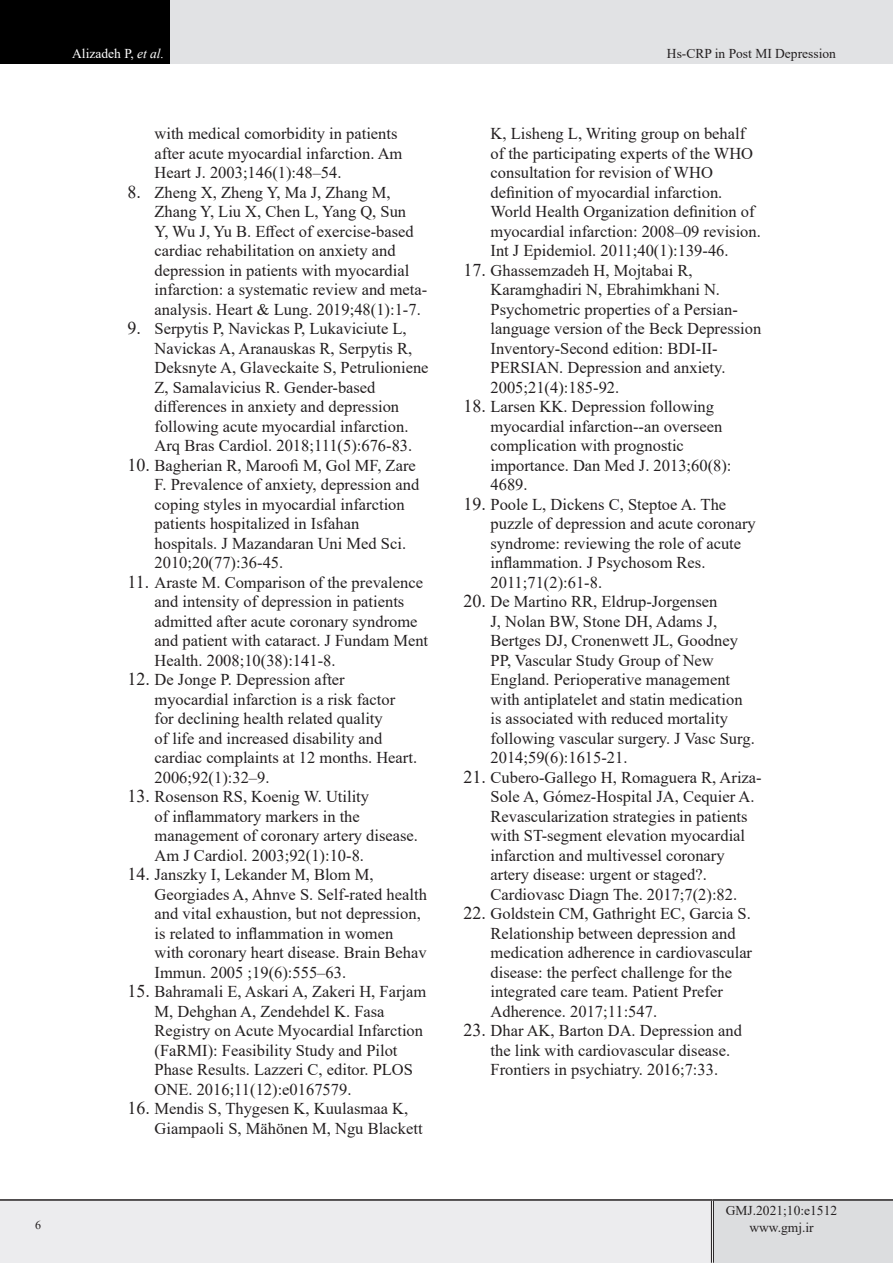
<style>
.page{position:relative;width:893px;height:1263px;background:#fff}
.page>*{position:absolute;margin:0;border:0;box-sizing:border-box;transform-origin:0 0}
.t1{font:16.5px/19.5px "Times New Roman";color:#231f20}
.t2{font:13.5px "Times New Roman";color:#231f20}
.t3{font:13.5px "Times New Roman";color:#fff}
.t4{font:12px "Times New Roman";color:#231f20}
.s1{font-style:italic}
.s2{font-size:18px}
</style>
<div class="page">
<div style="left:0;top:0;width:170px;height:64px;background:#000"></div>
<div style="left:170px;top:0;width:723px;height:64px;background:#e1e2e4"></div>
<div style="left:0;top:1200px;width:712px;height:63px;background:#ececee"></div>
<div style="left:712px;top:1200px;width:181px;height:63px;background:#dcdddf"></div>
<hr style="left:711px;top:1201px;width:3px;height:62px;background:#fff">
<hr style="left:711px;top:1201px;width:1px;height:62px;background:#231f20">
<hr style="left:713px;top:1201px;width:1px;height:62px;background:#231f20">
<hr style="left:0;top:1199px;width:712px;height:2px;background:#231f20">
<hr style="left:712px;top:1199px;width:181px;height:2px;background:#231f20">
<p class="t3" style="left:72px;top:44px;width:93px">Alizadeh P, <span class="s1">et al.</span></p>
<p class="t2" style="left:667px;top:44px;width:171px">Hs-CRP in Post MI Depression</p>
<p class="t1" style="left:155px;top:123px;width:249px">with medical comorbidity in patients after acute myocardial infarction. Am<br>Heart J. 2003;146(1):48–54.</p>
<p class="t1" style="left:155px;top:182px;width:274px;text-indent:-27px"><span class="s2">8.</span> Zheng X, Zheng Y, Ma J, Zhang M, Zhang Y, Liu X, Chen L, Yang Q, Sun<br>Y, Wu J, Yu B. Effect of exercise-based cardiac rehabilitation on anxiety and depression in patients with myocardial infarction: a systematic review and meta&shy;analysis. Heart &amp; Lung. 2019;48(1):1-7.</p>
<p class="t1" style="left:155px;top:318px;width:276px;text-indent:-27px"><span class="s2">9.</span> Serpytis P, Navickas P, Lukaviciute L, Navickas A, Aranauskas R, Serpytis R, Deksnyte A, Glaveckaite S, Petrulioniene Z, Samalavicius R. Gender-based differences in anxiety and depression following acute myocardial infarction.<br>Arq Bras Cardiol. 2018;111(5):676-83.</p>
<p class="t1" style="left:155px;top:455px;width:266px;text-indent:-27px"><span class="s2">10.</span> Bagherian R, Maroofi M, Gol MF, Zare F. Prevalence of anxiety, depression and coping styles in myocardial infarction patients hospitalized in Isfahan hospitals. J Mazandaran Uni Med Sci.<br>2010;20(77):36-45.</p>
<p class="t1" style="left:155px;top:572px;width:275px;text-indent:-27px"><span class="s2">11.</span> Araste M. Comparison of the prevalence and intensity of depression in patients admitted after acute coronary syndrome and patient with cataract. J Fundam Ment Health. 2008;10(38):141-8.</p>
<p class="t1" style="left:155px;top:669px;width:264px;text-indent:-27px"><span class="s2">12.</span> De Jonge P. Depression after myocardial infarction is a risk factor for declining health related quality<br>of life and increased disability and cardiac complaints at 12 months. Heart.<br>2006;92(1):32–9.</p>
<p class="t1" style="left:155px;top:786px;width:265px;text-indent:-27px"><span class="s2">13.</span> Rosenson RS, Koenig W. Utility<br>of inflammatory markers in the management of coronary artery disease.<br>Am J Cardiol. 2003;92(1):10-8.</p>
<p class="t1" style="left:155px;top:864px;width:274px;text-indent:-27px"><span class="s2">14.</span> Janszky I, Lekander M, Blom M, Georgiades A, Ahnve S. Self-rated health and vital exhaustion, but not depression, is related to inflammation in women<br>with coronary heart disease. Brain Behav Immun. 2005 ;19(6):555–63.</p>
<p class="t1" style="left:155px;top:981px;width:273px;text-indent:-27px"><span class="s2">15.</span> Bahramali E, Askari A, Zakeri H, Farjam M, Dehghan A, Zendehdel K. Fasa Registry on Acute Myocardial Infarction (FaRMI): Feasibility Study and Pilot Phase Results. Lazzeri C, editor. PLOS ONE. 2016;11(12):e0167579.</p>
<p class="t1" style="left:155px;top:1098px;width:270px;text-indent:-27px"><span class="s2">16.</span> Mendis S, Thygesen K, Kuulasmaa K,<br>Giampaoli S, Mähönen M, Ngu Blackett</p>
<p class="t1" style="left:490px;top:123px;width:272px">K, Lisheng L, Writing group on behalf of the participating experts of the WHO consultation for revision of WHO definition of myocardial infarction.<br>World Health Organization definition of myocardial infarction: 2008–09 revision.<br>Int J Epidemiol. 2011;40(1):139-46.</p>
<p class="t1" style="left:490px;top:260px;width:272px;text-indent:-27px"><span class="s2">17.</span> Ghassemzadeh H, Mojtabai R, Karamghadiri N, Ebrahimkhani N.<br>Psychometric properties of a Persian‐ language version of the Beck Depression Inventory‐Second edition: BDI‐II‐ PERSIAN. Depression and anxiety.<br>2005;21(4):185-92.</p>
<p class="t1" style="left:490px;top:396px;width:243px;text-indent:-27px"><span class="s2">18.</span> Larsen KK. Depression following myocardial infarction--an overseen complication with prognostic importance. Dan Med J. 2013;60(8):<br>4689.</p>
<p class="t1" style="left:490px;top:494px;width:267px;text-indent:-27px"><span class="s2">19.</span> Poole L, Dickens C, Steptoe A. The puzzle of depression and acute coronary syndrome: reviewing the role of acute inflammation. J Psychosom Res.<br>2011;71(2):61-8.</p>
<p class="t1" style="left:490px;top:591px;width:266px;text-indent:-27px"><span class="s2">20.</span> De Martino RR, Eldrup-Jorgensen<br>J, Nolan BW, Stone DH, Adams J, Bertges DJ, Cronenwett JL, Goodney PP, Vascular Study Group of New England. Perioperative management with antiplatelet and statin medication is associated with reduced mortality following vascular surgery. J Vasc Surg.<br>2014;59(6):1615-21.</p>
<p class="t1" style="left:490px;top:767px;width:273px;text-indent:-27px"><span class="s2">21.</span> Cubero-Gallego H, Romaguera R, Ariza-Sole A, Gómez-Hospital JA, Cequier A.<br>Revascularization strategies in patients with ST-segment elevation myocardial infarction and multivessel coronary artery disease: urgent or staged?.<br>Cardiovasc Diagn The. 2017;7(2):82.</p>
<p class="t1" style="left:490px;top:903px;width:263px;text-indent:-27px"><span class="s2">22.</span> Goldstein CM, Gathright EC, Garcia S.<br>Relationship between depression and medication adherence in cardiovascular disease: the perfect challenge for the integrated care team. Patient Prefer Adherence. 2017;11:547.</p>
<p class="t1" style="left:490px;top:1020px;width:253px;text-indent:-27px"><span class="s2">23.</span> Dhar AK, Barton DA. Depression and the link with cardiovascular disease.<br>Frontiers in psychiatry. 2016;7:33.</p>
<p class="t2" style="left:726px;top:1201px;width:113px">GMJ.2021;10:e1512</p>
<p class="t4" style="left:35px;top:1216px;width:7px">6</p>
<p class="t2" style="left:749px;top:1217px;width:66px">www.gmj.ir</p>
</div>
